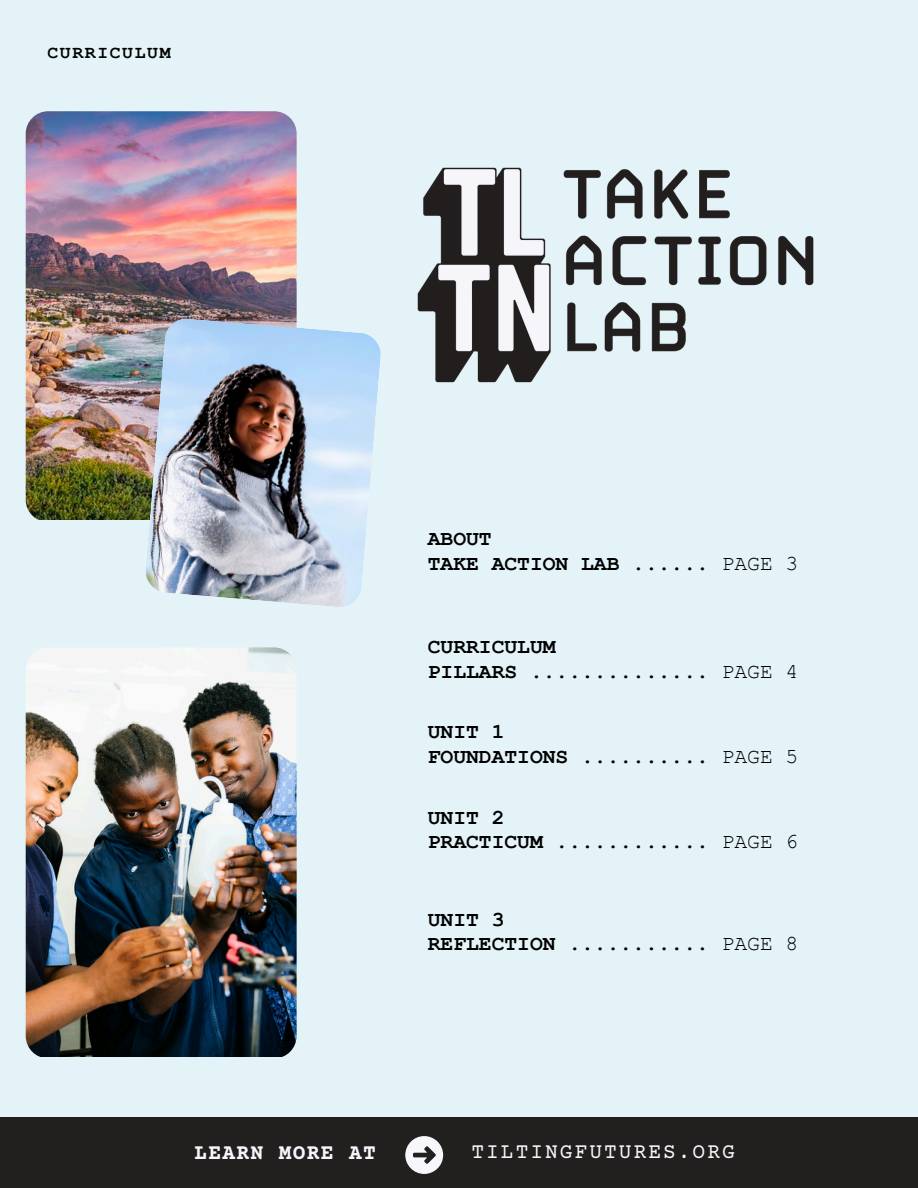
<style>
.page{position:relative;width:918px;height:1188px;background:#e3f3f8}
.page>*{position:absolute;margin:0;border:0;box-sizing:border-box;transform-origin:0 0}
.t1{font:700 21.3px/24.8px "Courier New";color:#000}
.t2{font:21.3px "Courier Prime";letter-spacing:.095em;color:#f7f6fb}
.t3{font:700 21.3px "Courier Prime";letter-spacing:.06em;color:#f7f6fb}
.t4{font:700 18px "Courier New";letter-spacing:.095em;color:#000}
.s1{font-weight:400}
</style>
<div class="page">
<div style="left:0;top:1117px;width:918px;height:71px;background:#221f1f"></div>
<img style="left:417px;top:167px;width:397px;height:216px">
<svg style="left:405px;top:1136px;width:38px;height:38px"></svg>
<img style="left:26px;top:111px;width:271px;height:409px">
<img style="left:26px;top:647px;width:271px;height:409px">
<img style="left:145px;top:318px;width:236px;height:289px">
<p class="t4" style="left:47px;top:43px;width:125px">CURRICULUM</p>
<p class="t1" style="left:428px;top:527px;width:372px">ABOUT<br>TAKE ACTION LAB ...... <span class="s1">PAGE 3</span></p>
<h2 class="t1" style="left:428px;top:635px;width:372px">CURRICULUM<br>PILLARS .............. <span class="s1">PAGE 4</span></h2>
<h2 class="t1" style="left:428px;top:720px;width:372px">UNIT 1<br>FOUNDATIONS .......... <span class="s1">PAGE 5</span></h2>
<h2 class="t1" style="left:428px;top:806px;width:372px">UNIT 2<br>PRACTICUM ............ <span class="s1">PAGE 6</span></h2>
<h2 class="t1" style="left:428px;top:908px;width:372px">UNIT 3<br>REFLECTION ........... <span class="s1">PAGE 8</span></h2>
<h2 class="t3" style="left:194px;top:1142px;width:183px">LEARN MORE AT</h2>
<h1 class="t2" style="left:471px;top:1142px;width:265px">TILTINGFUTURES.ORG</h1>
</div>
